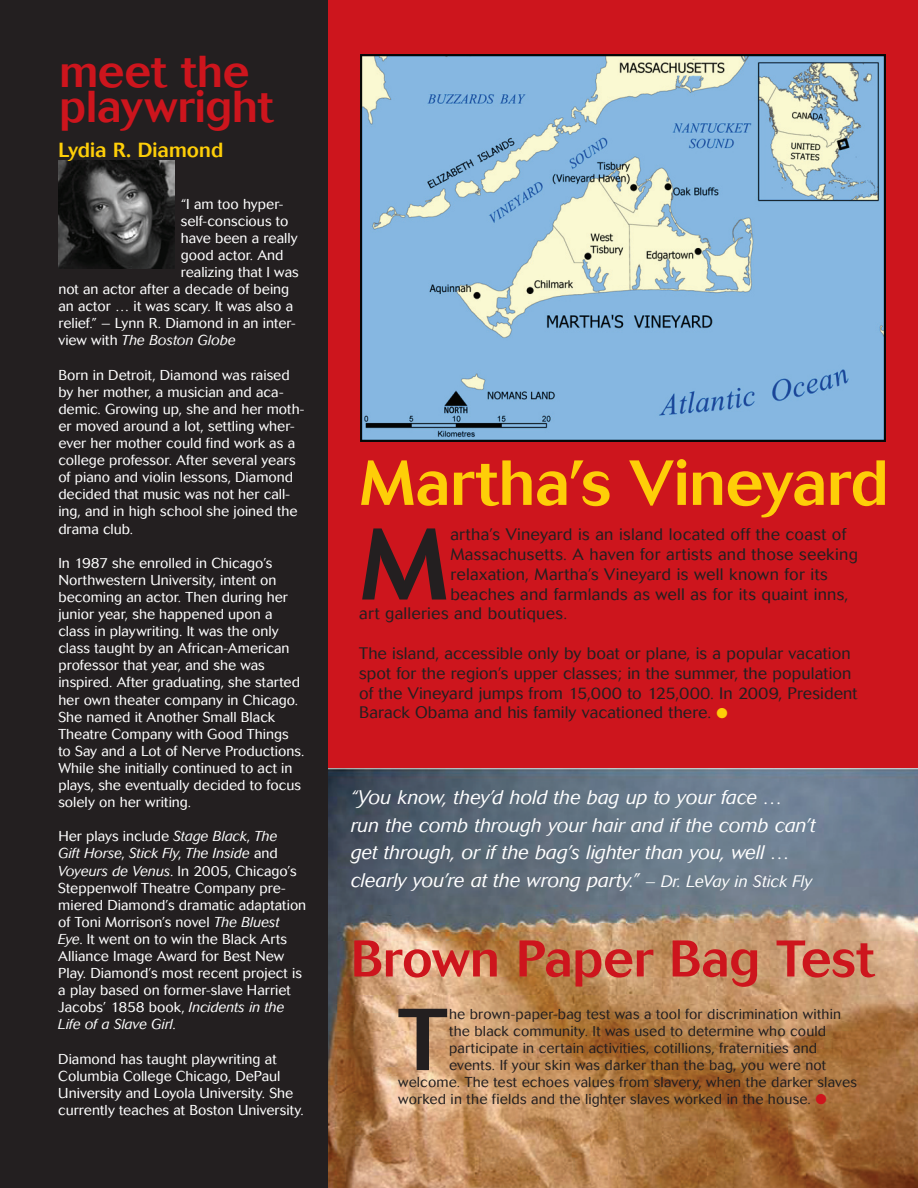
<style>
.page{position:relative;width:918px;height:1188px;background:#fff}
.page>*{position:absolute;margin:0;border:0;box-sizing:border-box;transform-origin:0 0}
.t1{font:500 100.65px "Cosmos";color:#231f20}
.t2{font:500 86.85px "Cosmos";color:#231f20}
.t3{font:500 63px "Cosmos";letter-spacing:-.005em;color:#fece08}
.t4{font:500 51px "Cosmos";color:#cd151d}
.t5{font:500 44.25px/35.2px "Cosmos";color:#cd151d}
.t6{font:500 20.25px "Cosmos";color:#fece08}
.t7{font:italic 300 19.5px/27.9px "Cosmos";letter-spacing:-.005em;color:#fff}
.t8{font:300 16.5px/19.8px "Cosmos";letter-spacing:.01em;color:#231f20}
.t9{font:300 14.25px/17.1px "Cosmos";color:#fff}
.t10{font:300 14.25px "Cosmos";letter-spacing:.01em;color:#231f20}
.t11{font:italic 300 14.25px "Cosmos";letter-spacing:-.005em;color:#fff}
.s1{font-style:normal}
.s2{font-style:italic}
.s3{color:#fece08}
.s4{font-size:16.5px}
.s5{color:#cd151d}
</style>
<div class="page">
<div style="left:0;top:0;width:328px;height:1188px;background:#231f20"></div>
<div style="left:328px;top:0;width:590px;height:1188px;background:#cd151d"></div>
<img style="left:328px;top:768px;width:590px;height:420px">
<img style="left:360px;top:54px;width:526px;height:387px">
<img style="left:58px;top:161px;width:116px;height:107px">
<h3 class="t5" style="left:59px;top:55px;width:216px">meet the playwright</h3>
<h3 class="t6" style="left:58px;top:138px;width:166px">Lydia R. Diamond</h3>
<p class="t9" style="left:181px;top:195px;width:104px">“I am too hyper-</p>
<p class="t9" style="left:181px;top:212px;width:109px">self-conscious to</p>
<p class="t9" style="left:181px;top:230px;width:118px">have been a really</p>
<p class="t9" style="left:181px;top:247px;width:104px">good actor. And</p>
<p class="t9" style="left:181px;top:264px;width:119px">realizing that I was</p>
<p class="t9" style="left:58px;top:281px;width:232px">not an actor after a decade of being</p>
<p class="t9" style="left:58px;top:298px;width:236px">an actor … it was scary. It was also a</p>
<p class="t9" style="left:58px;top:315px;width:239px">relief.” – Lynn R. Diamond in an inter-</p>
<p class="t11" style="left:58px;top:333px;width:179px"><span class="s1">view with</span> The Boston Globe</p>
<p class="t9" style="left:58px;top:366px;width:248px">Born in Detroit, Diamond was raised by her mother, a musician and aca&shy;demic. Growing up, she and her moth&shy;er moved around a lot, settling wher&shy;ever her mother could find work as a college professor. After several years of piano and violin lessons, Diamond decided that music was not her call&shy;ing, and in high school she joined the drama club.</p>
<p class="t9" style="left:58px;top:554px;width:248px">In 1987 she enrolled in Chicago’s Northwestern University, intent on becoming an actor. Then during her junior year, she happened upon a class in playwriting. It was the only class taught by an African-American professor that year, and she was inspired. After graduating, she started her own theater company in Chicago.<br>She named it Another Small Black Theatre Company with Good Things to Say and a Lot of Nerve Productions.<br>While she initially continued to act in plays, she eventually decided to focus solely on her writing.</p>
<p class="t9" style="left:58px;top:828px;width:250px">Her plays include <span class="s2">Stage Black</span>, <span class="s2">The<br>Gift Horse</span>, <span class="s2">Stick Fly</span>, <span class="s2">The Inside</span> and <span class="s2">Voyeurs de Venus</span>. In 2005, Chicago’s Steppenwolf Theatre Company pre&shy;miered Diamond’s dramatic adaptation of Toni Morrison’s novel <span class="s2">The Bluest Eye</span>. It went on to win the Black Arts Alliance Image Award for Best New Play. Diamond’s most recent project is a play based on former-slave Harriet Jacobs’ 1858 book, <span class="s2">Incidents in the Life of a Slave Girl</span>.</p>
<p class="t9" style="left:58px;top:1050px;width:247px">Diamond has taught playwriting at Columbia College Chicago, DePaul University and Loyola University. She currently teaches at Boston University.</p>
<h3 class="t3" style="left:359px;top:447px;width:531px">Martha’s Vineyard</h3>
<h1 class="t1" style="left:359px;top:507px;width:92px">M</h1>
<p class="t8" style="left:450px;top:525px;width:397px">artha’s Vineyard is an island located off the coast of</p>
<p class="t8" style="left:450px;top:545px;width:409px">Massachusetts. A haven for artists and those seeking</p>
<p class="t8" style="left:450px;top:564px;width:379px">relaxation, Martha’s Vineyard is well known for its</p>
<p class="t8" style="left:450px;top:584px;width:399px">beaches and farmlands as well as for its quaint inns,</p>
<p class="t8" style="left:359px;top:604px;width:209px">art galleries and boutiques.</p>
<p class="t8" style="left:359px;top:644px;width:500px">The island, accessible only by boat or plane, is a popular vacation spot for the region’s upper classes; in the summer, the population of the Vineyard jumps from 15,000 to 125,000. In 2009, President Barack Obama and his family vacationed there. <span class="s3">●</span></p>
<h3 class="t7" style="left:351px;top:783px;width:466px">“You know, they’d hold the bag up to your face … run the comb through your hair and if the comb can’t get through, or if the bag’s lighter than you, well … clearly you’re at the wrong party.” <span class="s4">– Dr. LeVay in Stick Fly</span></h3>
<h3 class="t4" style="left:351px;top:929px;width:525px">Brown Paper Bag Test</h3>
<h2 class="t2" style="left:398px;top:990px;width:50px">T</h2>
<p class="t10" style="left:449px;top:1006px;width:394px">he brown-paper-bag test was a tool for discrimination within</p>
<p class="t10" style="left:449px;top:1023px;width:379px">the black community. It was used to determine who could</p>
<p class="t10" style="left:449px;top:1040px;width:370px">participate in certain activities, cotillions, fraternities and</p>
<p class="t10" style="left:449px;top:1057px;width:379px">events. If your skin was darker than the bag, you were not</p>
<p class="t10" style="left:398px;top:1074px;width:460px">welcome. The test echoes values from slavery, when the darker slaves</p>
<p class="t10" style="left:398px;top:1091px;width:430px">worked in the fields and the lighter slaves worked in the house. <span class="s5">●</span></p>
</div>
